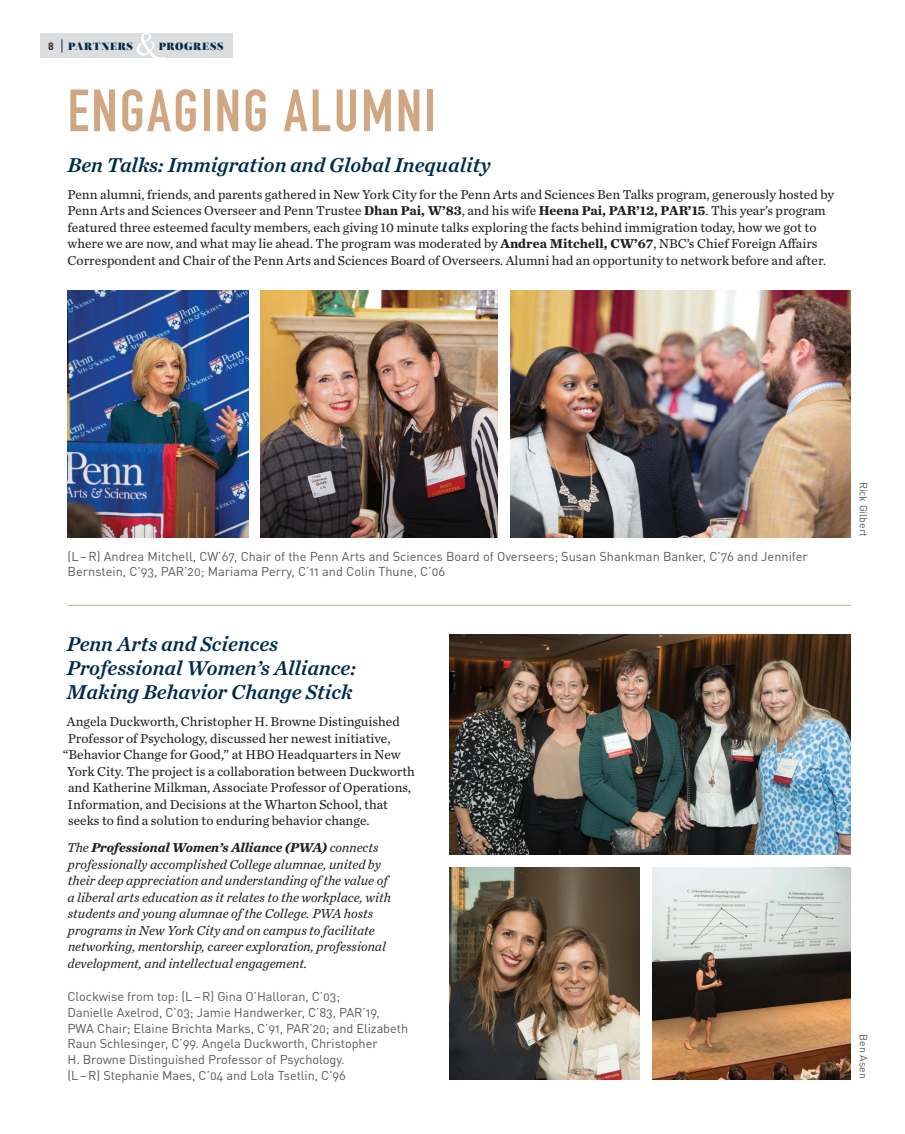
<style>
.page{position:relative;width:905px;height:1134px;background:#fff}
.page>*{position:absolute;margin:0;border:0;box-sizing:border-box;transform-origin:0 0}
.t1{font:700 58.5px "DIN Condensed";letter-spacing:.04em;color:#d1a783}
.t2{font:italic 42.3px "Perpetua";color:#fff}
.t3{font:italic 21px/24px "Chronicle Text G1 Semi";color:#002b4d}
.t4{font:13.5px/16.5px "Chronicle Text G2";color:#231f20}
.t5{font:italic 13.5px/16.5px "Chronicle Text G2";color:#231f20}
.t6{font:12.75px/15.8px "DINOT";letter-spacing:-.005em;color:#57585a}
.t7{font:10.5px "DIN";color:#57585a}
.t8{font:10.5px "Salome";letter-spacing:.06em;color:#002b4d}
.t9{font:700 10.5px "DIN";color:#302a28}
.s1{font-weight:700}
</style>
<div class="page">
<div style="left:40px;top:34px;width:192px;height:24px;background:#dcdddf"></div>
<svg style="left:62px;top:39px;width:1px;height:13px"></svg>
<img style="left:68px;top:290px;width:180px;height:248px">
<img style="left:510px;top:290px;width:340px;height:248px">
<img style="left:261px;top:290px;width:236px;height:248px">
<img style="left:450px;top:634px;width:400px;height:221px">
<img style="left:450px;top:867px;width:190px;height:213px">
<img style="left:652px;top:867px;width:198px;height:213px">
<hr style="left:68px;top:605px;width:782px;height:1px;background:#d1a783">
<p class="t9" style="left:48px;top:39px;width:7px">8</p>
<p class="t8" style="left:68px;top:39px;width:66px">PARTNERS</p>
<h2 class="t2" style="left:135px;top:16px;width:23px">&amp;</h2>
<p class="t8" style="left:159px;top:39px;width:66px">PROGRESS</p>
<h1 class="t1" style="left:68px;top:76px;width:370px">ENGAGING ALUMNI</h1>
<h3 class="t3" style="left:68px;top:152px;width:424px">Ben Talks: Immigration and Global Inequality</h3>
<p class="t4" style="left:68px;top:185px;width:768px">Penn alumni, friends, and parents gathered in New York City for the Penn Arts and Sciences Ben Talks program, generously hosted by Penn Arts and Sciences Overseer and Penn Trustee <span class="s1">Dhan Pai, W’83</span>, and his wife <span class="s1">Heena Pai, PAR’12, PAR’15</span>. This year’s program featured three esteemed faculty members, each giving 10 minute talks exploring the facts behind immigration today, how we got to where we are now, and what may lie ahead. The program was moderated by <span class="s1">Andrea Mitchell, CW’67</span>, NBC’s Chief Foreign Affairs Correspondent and Chair of the Penn Arts and Sciences Board of Overseers. Alumni had an opportunity to network before and after.</p>
<p class="t6" style="left:68px;top:548px;width:741px">(L–R) Andrea Mitchell, CW’67, Chair of the Penn Arts and Sciences Board of Overseers; Susan Shankman Banker, C’76 and Jennifer<br>Bernstein, C’93, PAR’20; Mariama Perry, C’11 and Colin Thune, C’06</p>
<h3 class="t3" style="left:67px;top:631px;width:291px">Penn Arts and Sciences<br>Professional Women’s Alliance:<br>Making Behavior Change Stick</h3>
<p class="t4" style="left:67px;top:713px;width:334px">Angela Duckworth, Christopher H. Browne Distinguished</p>
<p class="t4" style="left:68px;top:729px;width:324px">Professor of Psychology, discussed her newest initiative,</p>
<p class="t4" style="left:63px;top:746px;width:339px">“Behavior Change for Good,” at HBO Headquarters in New</p>
<p class="t4" style="left:67px;top:762px;width:349px">York City. The project is a collaboration between Duckworth</p>
<p class="t4" style="left:68px;top:779px;width:344px">and Katherine Milkman, Associate Professor of Operations,</p>
<p class="t4" style="left:68px;top:795px;width:322px">Information, and Decisions at the Wharton School, that</p>
<p class="t4" style="left:68px;top:812px;width:303px">seeks to find a solution to enduring behavior change.</p>
<p class="t5" style="left:67px;top:839px;width:325px">The <span class="s1">Professional Women’s Alliance (PWA)</span> connects professionally accomplished College alumnae, united by their deep appreciation and understanding of the value of a liberal arts education as it relates to the workplace, with students and young alumnae of the College. PWA hosts programs in New York City and on campus to facilitate networking, mentorship, career exploration, professional development, and intellectual engagement.</p>
<p class="t6" style="left:68px;top:989px;width:342px">Clockwise from top: (L–R) Gina O’Halloran, C’03;<br>Danielle Axelrod, C’03; Jamie Handwerker, C’83, PAR’19, PWA Chair; Elaine Brichta Marks, C’91, PAR’20; and Elizabeth Raun Schlesinger, C’99. Angela Duckworth, Christopher<br>H. Browne Distinguished Professor of Psychology.<br>(L–R) Stephanie Maes, C’04 and Lola Tsetlin, C’96</p>
<p class="t7" style="left:870px;top:482px;width:56px;rotate:90deg">Rick Gilbert</p>
<p class="t7" style="left:870px;top:1034px;width:46px;rotate:90deg">Ben Asen</p>
</div>
